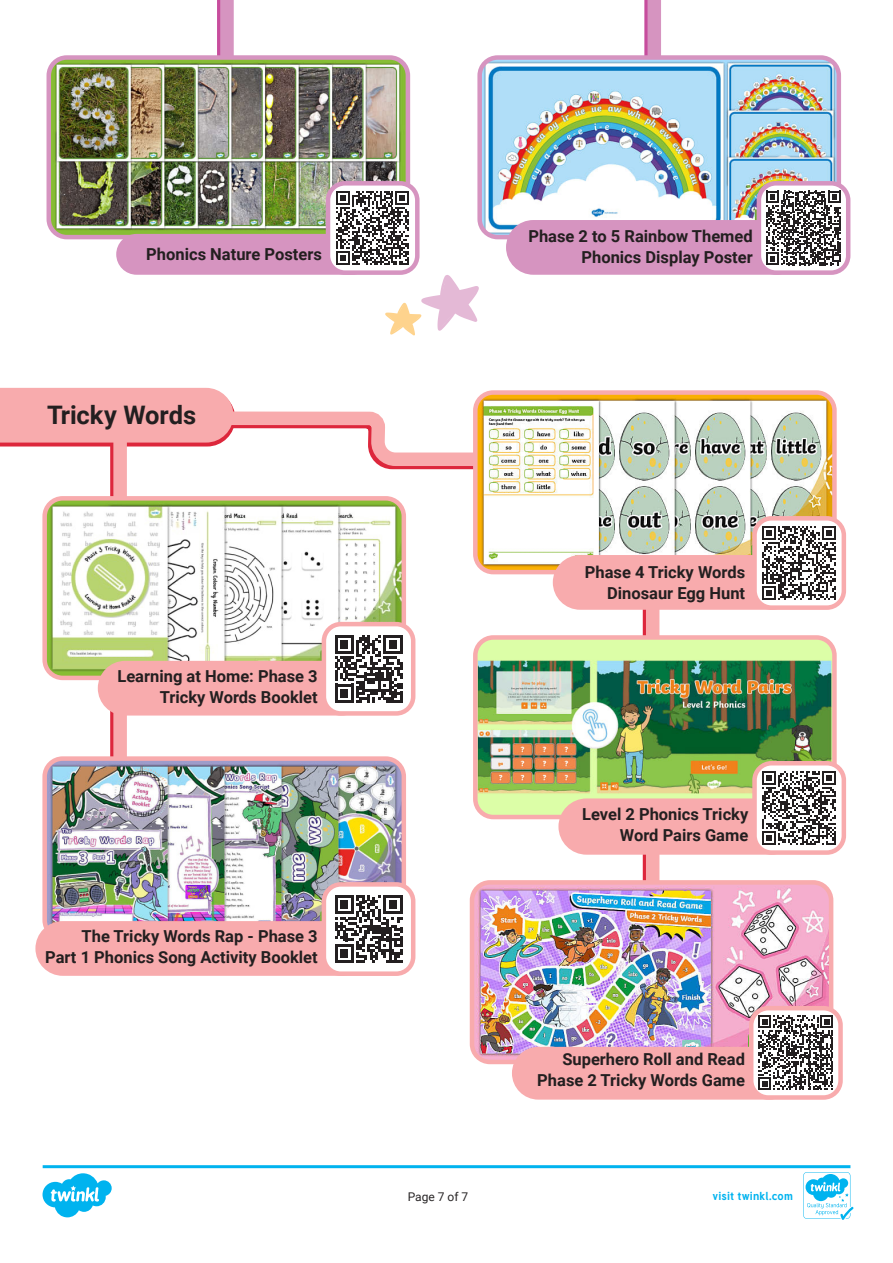
<style>
.page{position:relative;width:893px;height:1263px;background:#fff}
.page>*{position:absolute;margin:0;border:0;box-sizing:border-box;transform-origin:0 0}
.Heading_2{font:700 25.5px "Roboto";color:#231f20}
.Heading_4{font:700 16.5px/21px "Roboto";color:#231f20;text-align:right}
.Page_Numbers{font:12px "Roboto";color:#282526}
.t1{font:700 11.4px "Tuffy";letter-spacing:.015em;color:#00b3ef}
</style>
<div class="page">
<svg style="left:43px;top:1165px;width:810px;height:55px"></svg>
<div style="left:110px;top:427px;width:14px;height:393px;background:#dd273c"></div>
<div style="left:113px;top:424px;width:14px;height:396px;background:#f8abad"></div>
<div style="left:217px;top:0;width:14px;height:71px;background:#c74d9d"></div>
<div style="left:220px;top:0;width:14px;height:71px;background:#d694c0"></div>
<svg style="left:644px;top:0;width:4px;height:55px"></svg>
<div style="left:648px;top:0;width:13px;height:71px;background:#d694c0"></div>
<img style="left:482px;top:60px;width:354px;height:174px">
<div style="left:477px;top:55px;width:364px;height:184px;border:4px solid #d694c0;border-radius:18px"></div>
<div style="left:506px;top:220px;width:297px;height:55px;background:#d694c0;border-radius:27px"></div>
<div style="left:759px;top:183px;width:89px;height:90px;background:#fff;border-radius:17px"></div>
<svg style="left:766px;top:191px;width:75px;height:74px"></svg>
<div style="left:757px;top:181px;width:93px;height:94px;border:4px solid #d694c0;border-radius:17px"></div>
<img style="left:52px;top:60px;width:353px;height:174px">
<div style="left:47px;top:55px;width:363px;height:184px;border:4px solid #d694c0;border-radius:18px"></div>
<div style="left:116px;top:234px;width:257px;height:41px;background:#d694c0;border-radius:20px"></div>
<div style="left:328px;top:183px;width:89px;height:90px;background:#fff;border-radius:17px"></div>
<svg style="left:336px;top:191px;width:73px;height:74px"></svg>
<div style="left:326px;top:181px;width:94px;height:94px;border:4px solid #d694c0;border-radius:17px"></div>
<div style="left:0;top:388px;width:232px;height:58px;background:#f8abad"></div>
<svg style="left:170px;top:405px;width:490px;height:646px"></svg>
<img style="left:47px;top:498px;width:357px;height:177px">
<div style="left:42px;top:496px;width:364px;height:184px;border:4px solid #f8abad;border-radius:18px"></div>
<div style="left:98px;top:661px;width:271px;height:54px;background:#f8abad;border-radius:27px"></div>
<div style="left:324px;top:624px;width:89px;height:89px;background:#fff;border-radius:17px"></div>
<svg style="left:335px;top:635px;width:67px;height:68px"></svg>
<div style="left:322px;top:622px;width:93px;height:94px;border:4px solid #f8abad;border-radius:17px"></div>
<img style="left:475px;top:395px;width:357px;height:177px">
<div style="left:473px;top:390px;width:364px;height:184px;border:4px solid #f8abad;border-radius:18px"></div>
<div style="left:553px;top:555px;width:246px;height:55px;background:#f8abad;border-radius:27px"></div>
<div style="left:754px;top:518px;width:90px;height:90px;background:#fff;border-radius:17px"></div>
<svg style="left:762px;top:526px;width:74px;height:74px"></svg>
<div style="left:752px;top:516px;width:94px;height:94px;border:4px solid #f8abad;border-radius:17px"></div>
<img style="left:475px;top:637px;width:357px;height:180px">
<div style="left:473px;top:635px;width:364px;height:184px;border:4px solid #f8abad;border-radius:18px"></div>
<div style="left:558px;top:798px;width:241px;height:57px;background:#f8abad;border-radius:28px"></div>
<div style="left:754px;top:763px;width:90px;height:89px;background:#fff;border-radius:17px"></div>
<svg style="left:762px;top:771px;width:74px;height:74px"></svg>
<div style="left:752px;top:761px;width:94px;height:94px;border:4px solid #f8abad;border-radius:17px"></div>
<img style="left:472px;top:882px;width:356px;height:177px">
<div style="left:470px;top:880px;width:363px;height:184px;border:4px solid #f8abad;border-radius:18px"></div>
<div style="left:512px;top:1047px;width:284px;height:52px;background:#f8abad;border-radius:26px"></div>
<div style="left:751px;top:1008px;width:89px;height:89px;background:#fff;border-radius:17px"></div>
<svg style="left:758px;top:1015px;width:75px;height:75px"></svg>
<div style="left:749px;top:1006px;width:94px;height:94px;border:4px solid #f8abad;border-radius:17px"></div>
<img style="left:47px;top:759px;width:357px;height:166px">
<div style="left:42px;top:756px;width:364px;height:184px;border:4px solid #f8abad;border-radius:18px"></div>
<div style="left:35px;top:921px;width:334px;height:55px;background:#f8abad;border-radius:27px"></div>
<div style="left:324px;top:884px;width:89px;height:90px;background:#fff;border-radius:17px"></div>
<svg style="left:335px;top:895px;width:67px;height:68px"></svg>
<div style="left:322px;top:882px;width:93px;height:94px;border:4px solid #f8abad;border-radius:17px"></div>
<svg style="left:385px;top:275px;width:94px;height:61px"></svg>
<p class="Heading_4" style="left:528px;top:225px;width:226px">Phase 2 to 5 Rainbow Themed</p>
<p class="Heading_4" style="left:146px;top:243px;width:177px">Phonics Nature Posters</p>
<p class="Heading_4" style="left:581px;top:246px;width:173px">Phonics Display Poster</p>
<p class="Heading_2" style="left:47px;top:397px;width:151px">Tricky Words</p>
<p class="Heading_4" style="left:117px;top:665px;width:202px">Learning at Home: Phase 3<br>Tricky Words Booklet</p>
<p class="Heading_4" style="left:45px;top:925px;width:274px">The Tricky Words Rap - Phase 3<br>Part 1 Phonics Song Activity Booklet</p>
<p class="Heading_4" style="left:585px;top:561px;width:162px">Phase 4 Tricky Words<br>Dinosaur Egg Hunt</p>
<p class="Heading_4" style="left:582px;top:803px;width:168px">Level 2 Phonics Tricky<br>Word Pairs Game</p>
<p class="Heading_4" style="left:537px;top:1048px;width:209px">Superhero Roll and Read<br>Phase 2 Tricky Words Game</p>
<p class="Page_Numbers" style="left:408px;top:1188px;width:62px">Page 7 of 7</p>
<p class="t1" style="left:712px;top:1186px;width:82px">visit twinkl.com</p>
</div>
